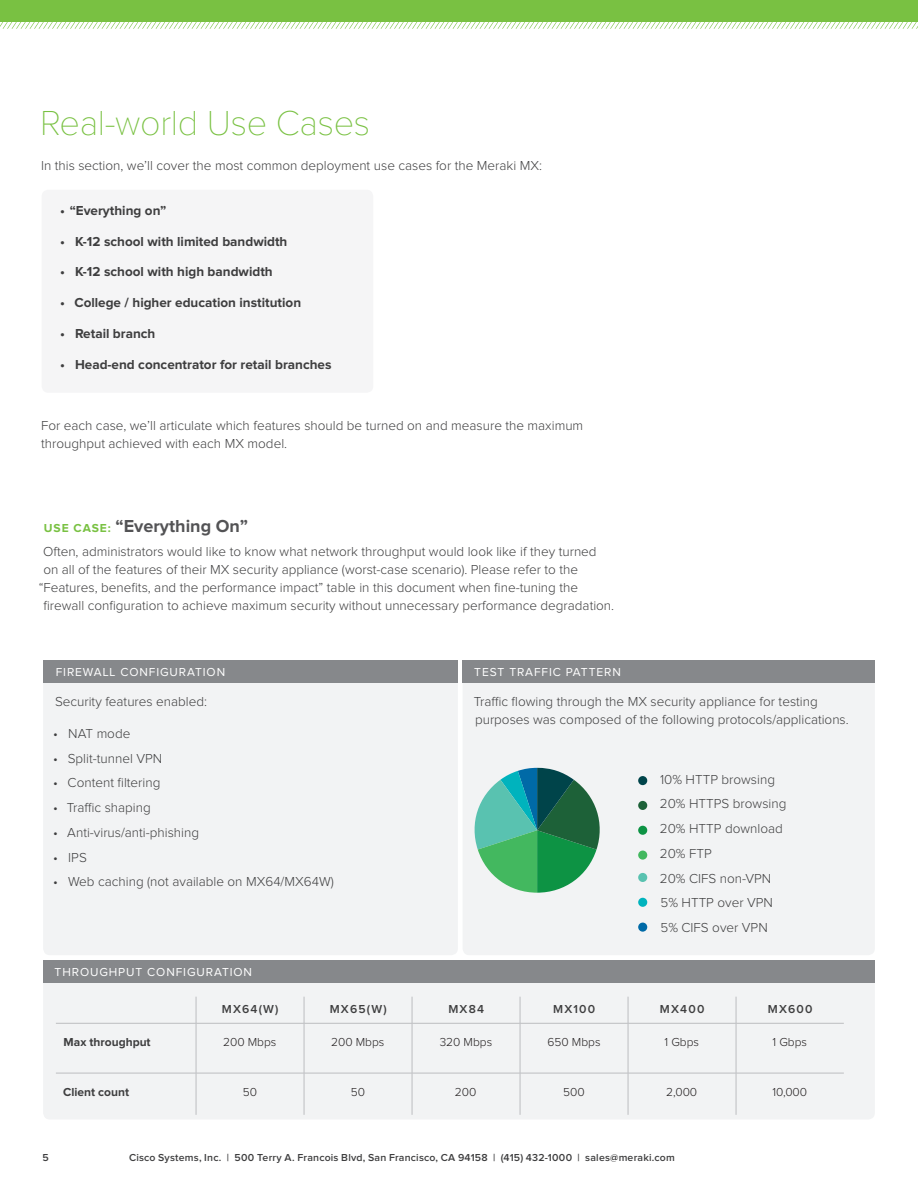
<style>
.page{position:relative;width:918px;height:1188px;background:#fff}
.page>*{position:absolute;margin:0;border:0;box-sizing:border-box;transform-origin:0 0}
.t1{font:100 36px "Proxima Nova";letter-spacing:-.01em;color:#79c142}
.t2{font:700 18px "Proxima Nova";color:#535355}
.Bullets{font:300 13.5px/18px "Proxima Nova";color:#3e3e3f}
.t3{font:700 13.5px "Proxima Nova";color:#3e3e3f}
.t4{font:12px "Proxima Nova";letter-spacing:.075em;color:#fff}
.t5{font:300 12px "Proxima Nova";color:#231f20}
.t6{font:600 12px "Proxima Nova";letter-spacing:.1em;color:#3e3e3f}
.t7{font:700 12px "Proxima Nova";color:#3e3e3f}
.t8{font:600 10.5px "Proxima Nova";letter-spacing:.02em;color:#3e3e3f}
.s1{font-size:12px;color:#79c142}
</style>
<div class="page">
<div style="left:463px;top:672px;width:412px;height:283px;background:#f2f3f4;border-radius:7px"></div>
<div style="left:43px;top:672px;width:415px;height:283px;background:#f2f3f4;border-radius:7px"></div>
<div style="left:43px;top:972px;width:832px;height:148px;background:#f2f3f4;border-radius:7px"></div>
<div style="left:43px;top:961px;width:832px;height:22px;background:#86888b"></div>
<div style="left:463px;top:660px;width:412px;height:23px;background:#86888b"></div>
<div style="left:42px;top:190px;width:331px;height:203px;background:#f5f5f6;border-radius:7px"></div>
<div style="left:43px;top:660px;width:415px;height:23px;background:#86888b"></div>
<svg style="left:196px;top:997px;width:1px;height:26px"></svg>
<svg style="left:304px;top:997px;width:1px;height:26px"></svg>
<svg style="left:412px;top:997px;width:1px;height:26px"></svg>
<svg style="left:520px;top:997px;width:1px;height:26px"></svg>
<svg style="left:628px;top:997px;width:1px;height:26px"></svg>
<svg style="left:736px;top:997px;width:1px;height:26px"></svg>
<hr style="left:196px;top:1023px;width:1px;height:50px;background:#bcbdc0">
<hr style="left:304px;top:1023px;width:1px;height:50px;background:#bcbdc0">
<hr style="left:412px;top:1023px;width:1px;height:50px;background:#bcbdc0">
<hr style="left:520px;top:1023px;width:1px;height:50px;background:#bcbdc0">
<hr style="left:628px;top:1023px;width:1px;height:50px;background:#bcbdc0">
<hr style="left:736px;top:1023px;width:1px;height:50px;background:#bcbdc0">
<hr style="left:196px;top:1073px;width:1px;height:42px;background:#bcbdc0">
<hr style="left:304px;top:1073px;width:1px;height:42px;background:#bcbdc0">
<hr style="left:412px;top:1073px;width:1px;height:42px;background:#bcbdc0">
<hr style="left:520px;top:1073px;width:1px;height:42px;background:#bcbdc0">
<hr style="left:628px;top:1073px;width:1px;height:42px;background:#bcbdc0">
<hr style="left:736px;top:1073px;width:1px;height:42px;background:#bcbdc0">
<hr style="left:56px;top:1023px;width:140px;height:1px;background:#bcbdc0">
<hr style="left:196px;top:1023px;width:108px;height:1px;background:#bcbdc0">
<hr style="left:304px;top:1023px;width:108px;height:1px;background:#bcbdc0">
<hr style="left:412px;top:1023px;width:108px;height:1px;background:#bcbdc0">
<hr style="left:520px;top:1023px;width:108px;height:1px;background:#bcbdc0">
<hr style="left:628px;top:1023px;width:108px;height:1px;background:#bcbdc0">
<hr style="left:736px;top:1023px;width:108px;height:1px;background:#bcbdc0">
<hr style="left:56px;top:1073px;width:140px;height:1px;background:#bcbdc0">
<hr style="left:196px;top:1073px;width:108px;height:1px;background:#bcbdc0">
<hr style="left:304px;top:1073px;width:108px;height:1px;background:#bcbdc0">
<hr style="left:412px;top:1073px;width:108px;height:1px;background:#bcbdc0">
<hr style="left:520px;top:1073px;width:108px;height:1px;background:#bcbdc0">
<hr style="left:628px;top:1073px;width:108px;height:1px;background:#bcbdc0">
<hr style="left:736px;top:1073px;width:108px;height:1px;background:#bcbdc0">
<div style="left:638px;top:776px;width:9px;height:9px;background:#00444a;border-radius:50%"></div>
<div style="left:638px;top:801px;width:9px;height:9px;background:#1d6138;border-radius:50%"></div>
<div style="left:638px;top:873px;width:9px;height:9px;background:#59c2b0;border-radius:50%"></div>
<div style="left:638px;top:826px;width:9px;height:9px;background:#0d9344;border-radius:50%"></div>
<div style="left:638px;top:898px;width:9px;height:9px;background:#00b3bd;border-radius:50%"></div>
<div style="left:638px;top:851px;width:9px;height:9px;background:#43b85f;border-radius:50%"></div>
<div style="left:638px;top:923px;width:9px;height:9px;background:#006aa7;border-radius:50%"></div>
<svg style="left:474px;top:768px;width:126px;height:125px"></svg>
<div style="left:0;top:0;width:918px;height:22px;background:#79c142"></div>
<svg style="left:0;top:22px;width:918px;height:7px"></svg>
<h1 class="t1" style="left:40px;top:103px;width:332px">Real-world Use Cases</h1>
<p class="Bullets" style="left:41px;top:157px;width:503px">In this section, we’ll cover the most common deployment use cases for the Meraki MX:</p>
<p class="t3" style="left:60px;top:203px;width:108px">• “Everything on”</p>
<p class="t3" style="left:60px;top:233px;width:229px">• K-12 school with limited bandwidth</p>
<p class="t3" style="left:60px;top:264px;width:214px">• K-12 school with high bandwidth</p>
<p class="t3" style="left:60px;top:295px;width:242px">• College / higher education institution</p>
<p class="t3" style="left:60px;top:326px;width:97px">• Retail branch</p>
<p class="t3" style="left:60px;top:356px;width:273px">• Head-end concentrator for retail branches</p>
<p class="Bullets" style="left:41px;top:417px;width:544px">For each case, we’ll articulate which features should be turned on and measure the maximum throughput achieved with each MX model.</p>
<h3 class="t2" style="left:44px;top:515px;width:206px"><span class="s1">USE CASE:</span> “Everything On”</h3>
<p class="Bullets" style="left:43px;top:543px;width:555px">Often, administrators would like to know what network throughput would look like if they turned</p>
<p class="Bullets" style="left:43px;top:561px;width:536px">on all of the features of their MX security appliance (worst-case scenario). Please refer to the</p>
<p class="Bullets" style="left:39px;top:579px;width:541px">“Features, benefits, and the performance impact” table in this document when fine-tuning the</p>
<p class="Bullets" style="left:43px;top:597px;width:572px">firewall configuration to achieve maximum security without unnecessary performance degradation.</p>
<p class="t4" style="left:56px;top:666px;width:171px">FIREWALL CONFIGURATION</p>
<p class="Bullets" style="left:55px;top:693px;width:154px">Security features enabled:</p>
<p class="Bullets" style="left:53px;top:725px;width:79px">• NAT mode</p>
<p class="Bullets" style="left:53px;top:749px;width:111px">• Split-tunnel VPN</p>
<p class="Bullets" style="left:53px;top:774px;width:109px">• Content filtering</p>
<p class="Bullets" style="left:53px;top:799px;width:99px">• Traffic shaping</p>
<p class="Bullets" style="left:53px;top:824px;width:147px">• Anti-virus/anti-phishing</p>
<p class="Bullets" style="left:53px;top:848px;width:35px">• IPS</p>
<p class="Bullets" style="left:53px;top:873px;width:282px">• Web caching (not available on MX64/MX64W)</p>
<p class="t4" style="left:55px;top:966px;width:199px">THROUGHPUT CONFIGURATION</p>
<p class="t4" style="left:474px;top:665px;width:148px">TEST TRAFFIC PATTERN</p>
<p class="Bullets" style="left:474px;top:692px;width:377px">Traffic flowing through the MX security appliance for testing purposes was composed of the following protocols/applications.</p>
<p class="Bullets" style="left:660px;top:771px;width:116px">10% HTTP browsing</p>
<p class="Bullets" style="left:660px;top:795px;width:128px">20% HTTPS browsing</p>
<p class="Bullets" style="left:660px;top:820px;width:124px">20% HTTP download</p>
<p class="Bullets" style="left:660px;top:845px;width:53px">20% FTP</p>
<p class="Bullets" style="left:660px;top:870px;width:113px">20% CIFS non-VPN</p>
<p class="Bullets" style="left:660px;top:894px;width:114px">5% HTTP over VPN</p>
<p class="Bullets" style="left:660px;top:919px;width:109px">5% CIFS over VPN</p>
<p class="t6" style="left:222px;top:1002px;width:58px">MX64(W)</p>
<p class="t6" style="left:330px;top:1002px;width:59px">MX65(W)</p>
<p class="t6" style="left:448px;top:1002px;width:37px">MX84</p>
<p class="t6" style="left:553px;top:1002px;width:44px">MX100</p>
<p class="t6" style="left:660px;top:1002px;width:46px">MX400</p>
<p class="t6" style="left:768px;top:1002px;width:46px">MX600</p>
<p class="t7" style="left:64px;top:1035px;width:89px">Max throughput</p>
<p class="t5" style="left:223px;top:1036px;width:55px">200 Mbps</p>
<p class="t5" style="left:331px;top:1036px;width:55px">200 Mbps</p>
<p class="t5" style="left:440px;top:1036px;width:54px">320 Mbps</p>
<p class="t5" style="left:548px;top:1036px;width:55px">650 Mbps</p>
<p class="t5" style="left:665px;top:1036px;width:36px">1 Gbps</p>
<p class="t5" style="left:773px;top:1036px;width:36px">1 Gbps</p>
<p class="t7" style="left:63px;top:1085px;width:67px">Client count</p>
<p class="t5" style="left:243px;top:1085px;width:16px">50</p>
<p class="t5" style="left:351px;top:1085px;width:16px">50</p>
<p class="t5" style="left:455px;top:1085px;width:23px">200</p>
<p class="t5" style="left:563px;top:1085px;width:23px">500</p>
<p class="t5" style="left:666px;top:1085px;width:33px">2,000</p>
<p class="t5" style="left:773px;top:1085px;width:36px">10,000</p>
<p class="t8" style="left:43px;top:1152px;width:8px">5</p>
<p class="t8" style="left:129px;top:1151px;width:547px">Cisco Systems, Inc. | 500 Terry A. Francois Blvd, San Francisco, CA 94158 | (415) 432-1000 | sales@meraki.com</p>
</div>
